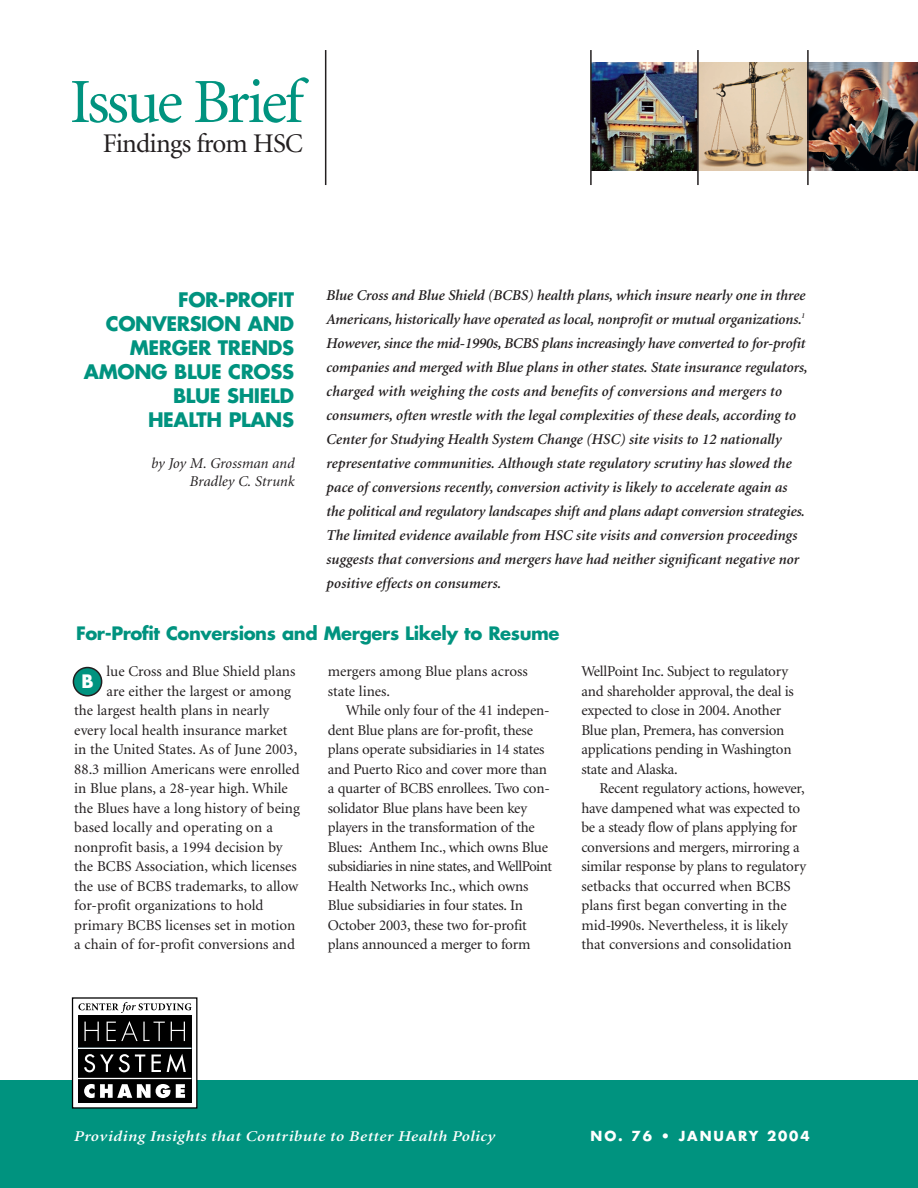
<style>
.page{position:relative;width:918px;height:1188px;background:#fff}
.page>*{position:absolute;margin:0;border:0;box-sizing:border-box;transform-origin:0 0}
.t1{font:63px "Minion";letter-spacing:-.05em;color:#00937f}
.t2{font:27px "Minion";letter-spacing:-.03em;color:#231f20}
.t3{font:700 19.5px/24px "Futura";letter-spacing:-.02em;color:#00937f;text-align:right}
.t4{font:700 18px "Futura";letter-spacing:-.02em;color:#00937f}
.t5{font:700 18px "Futura";color:#fff}
.t6{font:15px/19.5px "Minion";letter-spacing:-.015em;color:#231f20}
.t7{font:italic 600 15px/24px "Minion";color:#231f20}
.t8{font:italic 600 15px "Minion";letter-spacing:.025em;color:#fff;scale:1.15 1}
.t9{font:italic 15px/18px "Minion";color:#231f20;text-align:right}
.t10{font:15px "Minion";letter-spacing:.01em;color:#231f20}
.t11{font:700 13.5px "Futura";letter-spacing:.135em;color:#fff}
</style>
<div class="page">
<img style="left:592px;top:62px;width:326px;height:108px">
<div style="left:0;top:1080px;width:918px;height:108px;background:#00937f"></div>
<svg style="left:73px;top:667px;width:29px;height:30px"></svg>
<hr style="left:807px;top:50px;width:2px;height:135px;background:#231f20">
<hr style="left:697px;top:50px;width:2px;height:135px;background:#231f20">
<hr style="left:590px;top:50px;width:2px;height:135px;background:#231f20">
<hr style="left:325px;top:50px;width:1px;height:135px;background:#231f20">
<div style="left:73px;top:998px;width:124px;height:110px;background:#fff"></div>
<div style="left:72px;top:997px;width:125px;height:112px;border:1px solid #000"></div>
<div style="left:78px;top:1015px;width:113px;height:88px;background:#000"></div>
<svg style="left:84px;top:1022px;width:15px;height:19px"></svg>
<svg style="left:107px;top:1021px;width:58px;height:20px"></svg>
<svg style="left:171px;top:1022px;width:14px;height:19px"></svg>
<svg style="left:84px;top:1054px;width:61px;height:18px"></svg>
<svg style="left:152px;top:1055px;width:9px;height:17px"></svg>
<svg style="left:167px;top:1054px;width:19px;height:18px"></svg>
<svg style="left:84px;top:1084px;width:101px;height:14px"></svg>
<hr style="left:77px;top:1048px;width:114px;height:1px;background:#fff">
<hr style="left:78px;top:1078px;width:113px;height:1px;background:#fff">
<svg style="left:78px;top:1002px;width:113px;height:11px"></svg>
<h1 class="t1" style="left:70px;top:77px;width:235px">Issue Brief</h1>
<h2 class="t2" style="left:103px;top:133px;width:202px">Findings from HSC</h2>
<h3 class="t3" style="left:84px;top:289px;width:212px">FOR-PROFIT<br>CONVERSION AND<br>MERGER TRENDS<br>AMONG BLUE CROSS<br>BLUE SHIELD<br>HEALTH PLANS</h3>
<p class="t9" style="left:151px;top:455px;width:145px">by Joy M. Grossman and<br>Bradley C. Strunk</p>
<p class="t7" style="left:326px;top:284px;width:483px">Blue Cross and Blue Shield (BCBS) health plans, which insure nearly one in three Americans, historically have operated as local, nonprofit or mutual organizations.<sup>1<br></sup>However, since the mid-1990s, BCBS plans increasingly have converted to for-profit companies and merged with Blue plans in other states. State insurance regulators, charged with weighing the costs and benefits of conversions and mergers to consumers, often wrestle with the legal complexities of these deals, according to Center for Studying Health System Change (HSC) site visits to 12 nationally representative communities. Although state regulatory scrutiny has slowed the pace of conversions recently, conversion activity is likely to accelerate again as the political and regulatory landscapes shift and plans adapt conversion strategies.<br>The limited evidence available from HSC site visits and conversion proceedings suggests that conversions and mergers have had neither significant negative nor positive effects on consumers.</p>
<p class="t4" style="left:76px;top:625px;width:485px">For-Profit Conversions and Mergers Likely to Resume</p>
<p class="t6" style="left:107px;top:663px;width:190px">lue Cross and Blue Shield plans</p>
<p class="t6" style="left:107px;top:682px;width:186px">are either the largest or among</p>
<p class="t6" style="left:74px;top:702px;width:196px">the largest health plans in nearly</p>
<p class="t6" style="left:74px;top:721px;width:215px">every local health insurance market</p>
<p class="t6" style="left:74px;top:741px;width:225px">in the United States. As of June 2003,</p>
<p class="t6" style="left:74px;top:760px;width:227px">88.3 million Americans were enrolled</p>
<p class="t6" style="left:74px;top:780px;width:215px">in Blue plans, a 28-year high. While</p>
<p class="t6" style="left:74px;top:799px;width:227px">the Blues have a long history of being</p>
<p class="t10" style="left:74px;top:822px;width:200px">based locally and operating on a</p>
<p class="t6" style="left:74px;top:838px;width:210px">nonprofit basis, a 1994 decision by</p>
<p class="t6" style="left:74px;top:858px;width:224px">the BCBS Association, which licenses</p>
<p class="t6" style="left:74px;top:877px;width:226px">the use of BCBS trademarks, to allow</p>
<p class="t6" style="left:74px;top:897px;width:191px">for-profit organizations to hold</p>
<p class="t6" style="left:74px;top:916px;width:223px">primary BCBS licenses set in motion</p>
<p class="t6" style="left:74px;top:936px;width:222px">a chain of for-profit conversions and</p>
<p class="t5" style="left:82px;top:673px;width:14px">B</p>
<p class="t6" style="left:328px;top:663px;width:201px">mergers among Blue plans across state lines.</p>
<p class="t6" style="left:328px;top:702px;width:226px;text-indent:18px">While only four of the 41 indepen&shy;dent Blue plans are for-profit, these plans operate subsidiaries in 14 states and Puerto Rico and cover more than a quarter of BCBS enrollees. Two con&shy;solidator Blue plans have been key players in the transformation of the Blues: Anthem Inc., which owns Blue subsidiaries in nine states, and WellPoint Health Networks Inc., which owns Blue subsidiaries in four states. In October 2003, these two for-profit plans announced a merger to form</p>
<p class="t6" style="left:581px;top:663px;width:214px">WellPoint Inc. Subject to regulatory and shareholder approval, the deal is expected to close in 2004. Another Blue plan, Premera, has conversion applications pending in Washington state and Alaska.</p>
<p class="t6" style="left:581px;top:780px;width:226px;text-indent:18px">Recent regulatory actions, however, have dampened what was expected to be a steady flow of plans applying for conversions and mergers, mirroring a similar response by plans to regulatory setbacks that occurred when BCBS plans first began converting in the mid-1990s. Nevertheless, it is likely that conversions and consolidation</p>
<p class="t8" style="left:73px;top:1130px;width:368px">Providing Insights that Contribute to Better Health Policy</p>
<p class="t11" style="left:591px;top:1130px;width:221px">NO. 76 • JANUARY 2004</p>
</div>
